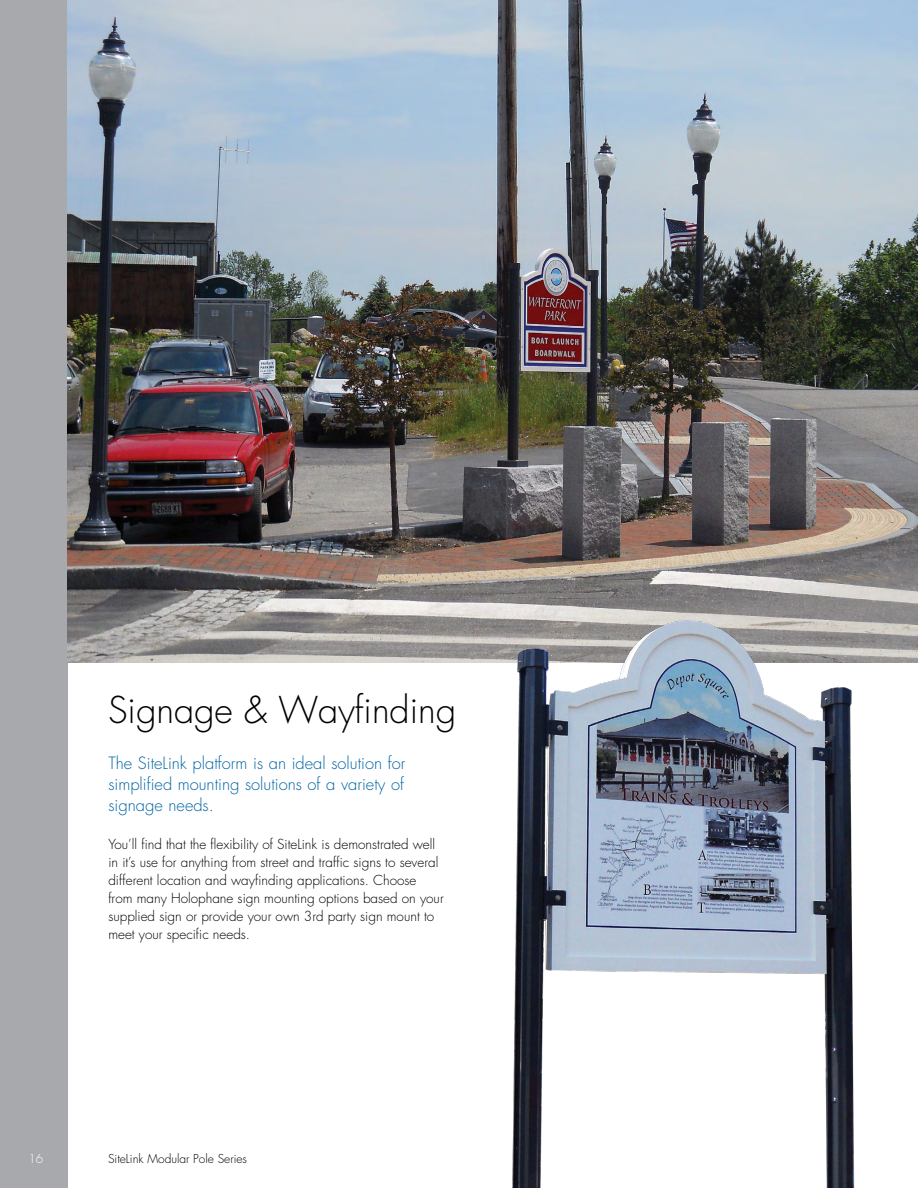
<style>
.page{position:relative;width:918px;height:1188px;background:#fff}
.page>*{position:absolute;margin:0;border:0;box-sizing:border-box;transform-origin:0 0}
.t1{font:300 36px "Futura Std";color:#000}
.t2{font:300 16.5px/21px "Futura Std";color:#0065a4;text-align:justify}
.t3{font:300 13.5px/18px "Futura Std";color:#000}
.t4{font:300 12px "Futura Std";color:#000}
.t5{font:300 12px "Futura Std";color:#fff}
</style>
<div class="page">
<div style="left:0;top:0;width:68px;height:1188px;background:#a7a9ac"></div>
<img style="left:68px;top:0;width:850px;height:663px">
<img style="left:488px;top:605px;width:376px;height:583px">
<h1 class="t1" style="left:108px;top:688px;width:350px">Signage &amp; Wayfinding</h1>
<p class="t2" style="left:108px;top:753px;width:298px">The SiteLink platform is an ideal solution for simplified mounting solutions of a variety of signage needs.</p>
<p class="t3" style="left:108px;top:836px;width:337px">You’ll find that the flexibility of SiteLink is demonstrated well in it’s use for anything from street and traffic signs to several different location and wayfinding applications. Choose from many Holophane sign mounting options based on your supplied sign or provide your own 3rd party sign mount to meet your specific needs.</p>
<p class="t5" style="left:28px;top:1152px;width:16px">16</p>
<p class="t4" style="left:108px;top:1151px;width:141px">SiteLink Modular Pole Series</p>
</div>
